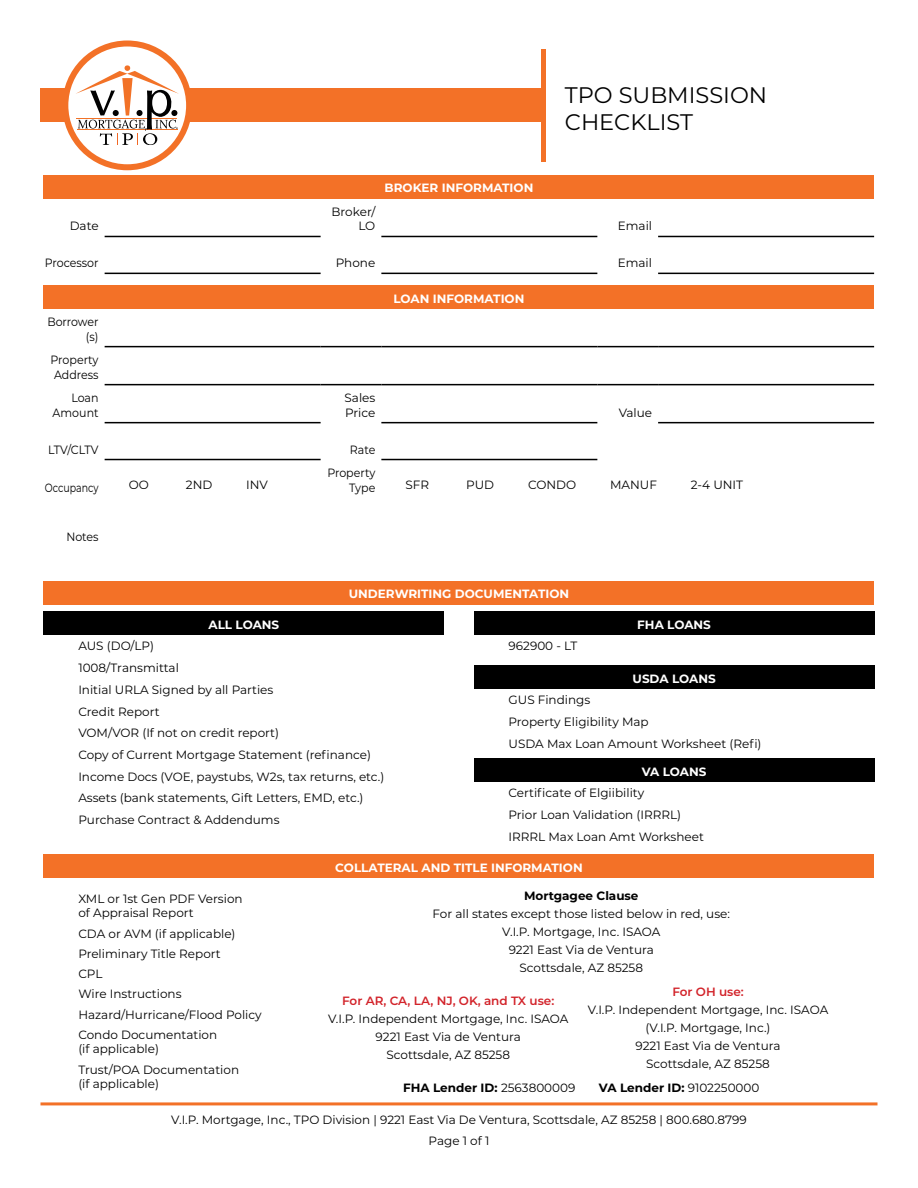
<style>
.page{position:relative;width:918px;height:1188px;background:#fff}
.page>*{position:absolute;margin:0;border:0;box-sizing:border-box;transform-origin:0 0}
.t1{font:22.5px/27px "Montserrat";color:#000}
.t2{font:12px/21.8px "Montserrat";color:#000}
.t3{font:700 12px "Montserrat";color:#fff}
.t4{font:12px/14.4px "Montserrat";color:#000;text-align:right;scale:.92 1}
.t5{font:700 12px "Montserrat";color:#000}
.t6{font:600 12px "Montserrat";color:#d2232a}
.t7{font:12px "Montserrat";color:#000;scale:.79 1}
.s1{font-weight:400}
</style>
<div class="page">
<hr style="left:40px;top:1102px;width:838px;height:3px;background:#f37127">
<hr style="left:542px;top:49px;width:4px;height:113px;background:#f37127">
<div style="left:44px;top:175px;width:830px;height:23px;background:#f37127"></div>
<hr style="left:105px;top:273px;width:216px;height:1px;background:#000">
<hr style="left:381px;top:273px;width:216px;height:1px;background:#000">
<hr style="left:658px;top:273px;width:216px;height:1px;background:#000">
<hr style="left:105px;top:236px;width:216px;height:1px;background:#000">
<hr style="left:381px;top:236px;width:216px;height:1px;background:#000">
<hr style="left:658px;top:236px;width:216px;height:1px;background:#000">
<div style="left:44px;top:285px;width:830px;height:24px;background:#f37127"></div>
<hr style="left:105px;top:422px;width:216px;height:1px;background:#000">
<hr style="left:381px;top:422px;width:216px;height:1px;background:#000">
<hr style="left:658px;top:422px;width:216px;height:1px;background:#000">
<hr style="left:105px;top:459px;width:216px;height:1px;background:#000">
<hr style="left:381px;top:459px;width:216px;height:1px;background:#000">
<hr style="left:105px;top:384px;width:216px;height:1px;background:#000">
<hr style="left:321px;top:384px;width:60px;height:1px;background:#000">
<hr style="left:381px;top:384px;width:216px;height:1px;background:#000">
<hr style="left:597px;top:384px;width:61px;height:1px;background:#000">
<hr style="left:658px;top:384px;width:216px;height:1px;background:#000">
<hr style="left:105px;top:346px;width:216px;height:1px;background:#000">
<hr style="left:321px;top:346px;width:60px;height:1px;background:#000">
<hr style="left:381px;top:346px;width:216px;height:1px;background:#000">
<hr style="left:597px;top:346px;width:61px;height:1px;background:#000">
<hr style="left:658px;top:346px;width:216px;height:1px;background:#000">
<div style="left:44px;top:611px;width:400px;height:24px;background:#000"></div>
<div style="left:474px;top:611px;width:400px;height:24px;background:#000"></div>
<div style="left:474px;top:665px;width:400px;height:24px;background:#000"></div>
<div style="left:474px;top:758px;width:400px;height:24px;background:#000"></div>
<div style="left:44px;top:581px;width:830px;height:23px;background:#f37127"></div>
<div style="left:44px;top:854px;width:830px;height:24px;background:#f37127"></div>
<div style="left:40px;top:89px;width:504px;height:33px;background:#f37127"></div>
<svg style="left:65px;top:44px;width:124px;height:123px"></svg>
<svg style="left:75px;top:65px;width:104px;height:80px"></svg>
<div style="left:62px;top:41px;width:130px;height:129px;border:6px solid #f37127;border-radius:50%"></div>
<p class="t2" style="left:70px;top:215px;width:30px">Date</p>
<p class="t2" style="left:332px;top:204px;width:45px;line-height:14.4px;text-align:right">Broker/<br>LO</p>
<p class="t3" style="left:385px;top:180px;width:150px">BROKER INFORMATION</p>
<h1 class="t1" style="left:565px;top:81px;width:204px">TPO SUBMISSION<br>CHECKLIST</h1>
<p class="t2" style="left:618px;top:215px;width:36px">Email</p>
<p class="t4" style="left:45px;top:255px;width:60px">Processor</p>
<p class="t2" style="left:336px;top:252px;width:41px">Phone</p>
<p class="t2" style="left:618px;top:252px;width:36px">Email</p>
<p class="t3" style="left:394px;top:290px;width:132px">LOAN INFORMATION</p>
<p class="t4" style="left:47px;top:314px;width:57px">Borrower (s)</p>
<p class="t4" style="left:51px;top:352px;width:54px;text-align:left">Property<br>Address</p>
<p class="t4" style="left:53px;top:390px;width:51px">Loan<br>Amount</p>
<p class="t2" style="left:345px;top:390px;width:32px;line-height:14.4px">Sales<br>Price</p>
<p class="t2" style="left:619px;top:401px;width:35px">Value</p>
<p class="t4" style="left:48px;top:442px;width:56px">LTV/CLTV</p>
<p class="t4" style="left:350px;top:442px;width:29px">Rate</p>
<p class="t7" style="left:45px;top:479px;width:70px">Occupancy</p>
<p class="t2" style="left:129px;top:473px;width:22px">OO</p>
<p class="t2" style="left:186px;top:473px;width:28px">2ND</p>
<p class="t2" style="left:246px;top:473px;width:23px">INV</p>
<p class="t4" style="left:327px;top:465px;width:54px">Property<br>Type</p>
<p class="t2" style="left:406px;top:473px;width:25px">SFR</p>
<p class="t2" style="left:466px;top:473px;width:29px">PUD</p>
<p class="t2" style="left:528px;top:473px;width:50px">CONDO</p>
<p class="t2" style="left:610px;top:473px;width:48px">MANUF</p>
<p class="t2" style="left:691px;top:473px;width:54px">2-4 UNIT</p>
<p class="t4" style="left:66px;top:529px;width:37px">Notes</p>
<p class="t3" style="left:349px;top:586px;width:222px">UNDERWRITING DOCUMENTATION</p>
<p class="t3" style="left:209px;top:616px;width:72px">ALL LOANS</p>
<p class="t2" style="left:78px;top:635px;width:308px">AUS (DO/LP)<br>1008/Transmittal<br>Initial URLA Signed by all Parties<br>Credit Report<br>VOM/VOR (If not on credit report)<br>Copy of Current Mortgage Statement (refinance)<br>Income Docs (VOE, paystubs, W2s, tax returns, etc.)<br>Assets (bank statements, Gift Letters, EMD, etc.)<br>Purchase Contract &amp; Addendums</p>
<p class="t2" style="left:509px;top:635px;width:70px">962900 - LT</p>
<p class="t3" style="left:637px;top:616px;width:75px">FHA LOANS</p>
<p class="t3" style="left:633px;top:670px;width:85px">USDA LOANS</p>
<p class="t2" style="left:509px;top:689px;width:254px">GUS Findings<br>Property Eligibility Map<br>USDA Max Loan Amount Worksheet (Refi)</p>
<p class="t3" style="left:642px;top:763px;width:66px">VA LOANS</p>
<p class="t2" style="left:509px;top:782px;width:197px">Certificate of Elgiibility<br>Prior Loan Validation (IRRRL)<br>IRRRL Max Loan Amt Worksheet</p>
<p class="t2" style="left:78px;top:891px;width:166px;line-height:14.4px">XML or 1st Gen PDF Version of Appraisal Report</p>
<p class="t2" style="left:78px;top:923px;width:185px;line-height:20.2px">CDA or AVM (if applicable)<br>Preliminary Title Report<br>CPL<br>Wire Instructions<br>Hazard/Hurricane/Flood Policy<br>Condo Documentation</p>
<p class="t2" style="left:78px;top:1038px;width:162px;line-height:20.2px">(if applicable)<br>Trust/POA Documentation</p>
<p class="t2" style="left:78px;top:1072px;width:82px">(if applicable)</p>
<p class="t3" style="left:335px;top:859px;width:249px">COLLATERAL AND TITLE INFORMATION</p>
<p class="t5" style="left:524px;top:887px;width:116px">Mortgagee Clause</p>
<p class="t2" style="left:433px;top:904px;width:299px;line-height:18px;text-align:center">For all states except those listed below in red, use:<br>V.I.P. Mortgage, Inc. ISAOA<br>9221 East Via de Ventura<br>Scottsdale, AZ 85258</p>
<p class="t6" style="left:342px;top:992px;width:214px">For AR, CA, LA, NJ, OK, and TX use:</p>
<p class="t2" style="left:328px;top:1009px;width:242px;line-height:18px;text-align:center">V.I.P. Independent Mortgage, Inc. ISAOA<br>9221 East Via de Ventura<br>Scottsdale, AZ 85258</p>
<p class="t6" style="left:672px;top:983px;width:73px">For OH use:</p>
<p class="t2" style="left:588px;top:1000px;width:242px;line-height:18px;text-align:center">V.I.P. Independent Mortgage, Inc. ISAOA (V.I.P. Mortgage, Inc.)<br>9221 East Via de Ventura<br>Scottsdale, AZ 85258</p>
<p class="t5" style="left:403px;top:1080px;width:174px">FHA Lender ID: <span class="s1">2563800009</span></p>
<p class="t5" style="left:599px;top:1080px;width:162px">VA Lender ID: <span class="s1">9102250000</span></p>
<p class="t2" style="left:171px;top:1109px;width:577px;line-height:21px;text-align:center">V.I.P. Mortgage, Inc., TPO Division | 9221 East Via De Ventura, Scottsdale, AZ 85258 | 800.680.8799<br>Page 1 of 1</p>
</div>
